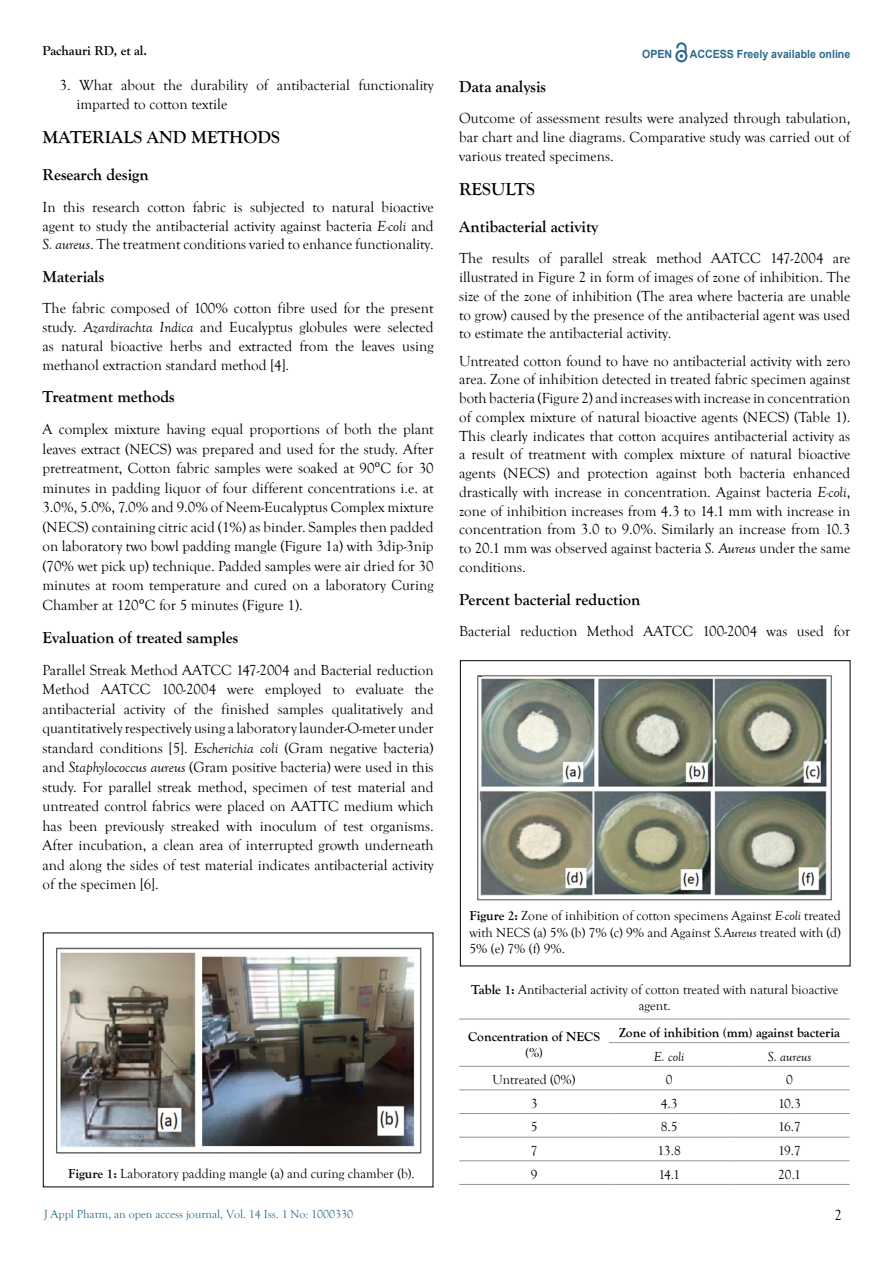
<style>
.page{position:relative;width:893px;height:1263px;background:#fff}
.page>*{position:absolute;margin:0;border:0;box-sizing:border-box;transform-origin:0 0}
.t1{font:700 18px "Goudy Old Style T";color:#000}
.t2{font:700 16.5px "Goudy Old Style T";color:#000}
.t3{font:15px/18.8px "Goudy Old Style T";color:#000;text-align:justify}
.t4{font:13.5px/16.2px "Goudy Old Style T";color:#000;text-align:center}
.t5{font:700 13.5px/16.2px "Goudy Old Style T";color:#000;text-align:center}
.t6{font:italic 13.5px "Goudy Old Style T";color:#000}
.t7{font:12px "Goudy Old Style T";color:#2c6b8f}
.t8{font:700 11.25px "Arial";color:#2d6a8e;scale:.94 1}
.s1{font-style:italic}
.s2{font-family:"Cambria Math"}
.s3{font-weight:700}
</style>
<div class="page">
<svg style="left:675px;top:43px;width:12px;height:19px"></svg>
<img style="left:56px;top:947px;width:366px;height:207px">
<hr style="left:459px;top:1019px;width:150px;height:1px;background:#939598">
<hr style="left:609px;top:1019px;width:120px;height:1px;background:#939598">
<hr style="left:729px;top:1019px;width:121px;height:1px;background:#939598">
<hr style="left:609px;top:1042px;width:120px;height:1px;background:#939598">
<hr style="left:729px;top:1042px;width:121px;height:1px;background:#939598">
<hr style="left:459px;top:1066px;width:150px;height:1px;background:#939598">
<hr style="left:609px;top:1066px;width:120px;height:1px;background:#939598">
<hr style="left:729px;top:1066px;width:121px;height:1px;background:#939598">
<hr style="left:459px;top:1089px;width:150px;height:1px;background:#939598">
<hr style="left:609px;top:1089px;width:120px;height:1px;background:#939598">
<hr style="left:729px;top:1089px;width:121px;height:1px;background:#939598">
<hr style="left:459px;top:1113px;width:150px;height:1px;background:#939598">
<hr style="left:609px;top:1113px;width:120px;height:1px;background:#939598">
<hr style="left:729px;top:1113px;width:121px;height:1px;background:#939598">
<hr style="left:459px;top:1137px;width:150px;height:1px;background:#939598">
<hr style="left:609px;top:1137px;width:120px;height:1px;background:#939598">
<hr style="left:729px;top:1137px;width:121px;height:1px;background:#939598">
<hr style="left:459px;top:1160px;width:150px;height:1px;background:#939598">
<hr style="left:609px;top:1160px;width:120px;height:1px;background:#939598">
<hr style="left:729px;top:1160px;width:121px;height:1px;background:#939598">
<hr style="left:459px;top:1184px;width:150px;height:1px;background:#939598">
<hr style="left:609px;top:1184px;width:120px;height:1px;background:#939598">
<hr style="left:729px;top:1184px;width:121px;height:1px;background:#939598">
<img style="left:477px;top:675px;width:355px;height:226px">
<div style="left:460px;top:660px;width:390px;height:306px;border:1px solid #000"></div>
<p class="t5" style="left:43px;top:42px;width:106px">Pachauri RD, et al.</p>
<p class="t8" style="left:642px;top:47px;width:34px">OPEN</p>
<p class="t8" style="left:690px;top:46px;width:172px">ACCESS Freely available online</p>
<p class="t3" style="left:77px;top:76px;width:359px;text-indent:-17px">3. What about the durability of antibacterial functionality imparted to cotton textile</p>
<p class="t1" style="left:43px;top:127px;width:239px">MATERIALS AND METHODS</p>
<p class="t2" style="left:43px;top:166px;width:108px">Research design</p>
<p class="t3" style="left:43px;top:198px;width:393px">In this research cotton fabric is subjected to natural bioactive agent to study the antibacterial activity against bacteria <span class="s1">E-coli</span> and <span class="s1">S. aureus</span>. The treatment conditions varied to enhance functionality.</p>
<p class="t2" style="left:43px;top:267px;width:63px">Materials</p>
<p class="t3" style="left:42px;top:299px;width:393px">The fabric composed of 100% cotton fibre used for the present study. <span class="s1">Azardirachta Indica</span> and Eucalyptus globules were selected as natural bioactive herbs and extracted from the leaves using methanol extraction standard method [4].</p>
<p class="t2" style="left:43px;top:388px;width:134px">Treatment methods</p>
<p class="t3" style="left:42px;top:420px;width:393px;line-height:19.5px">A complex mixture having equal proportions of both the plant leaves extract (NECS) was prepared and used for the study. After pretreatment, Cotton fabric samples were soaked at 90<span class="s2">ᵒ</span>C for 30 minutes in padding liquor of four different concentrations i.e. at 3.0%, 5.0%, 7.0% and 9.0% of Neem-Eucalyptus Complex mixture (NECS) containing citric acid (1%) as binder. Samples then padded on laboratory two bowl padding mangle (Figure 1a) with 3dip-3nip (70% wet pick up) technique. Padded samples were air dried for 30 minutes at room temperature and cured on a laboratory Curing Chamber at 120<span class="s2">ᵒ</span>C for 5 minutes (Figure 1).</p>
<p class="t2" style="left:43px;top:628px;width:197px">Evaluation of treated samples</p>
<p class="t3" style="left:43px;top:660px;width:393px;line-height:19.5px">Parallel Streak Method AATCC 147-2004 and Bacterial reduction Method AATCC 100-2004 were employed to evaluate the antibacterial activity of the finished samples qualitatively and quantitatively respectively using a laboratory launder-O-meter under standard conditions [5]. <span class="s1">Escherichia coli</span> (Gram negative bacteria) and <span class="s1">Staphylococcus aureus</span> (Gram positive bacteria) were used in this study. For parallel streak method, specimen of test material and untreated control fabrics were placed on AATTC medium which has been previously streaked with inoculum of test organisms.<br>After incubation, a clean area of interrupted growth underneath and along the sides of test material indicates antibacterial activity of the specimen [6].</p>
<p class="t4" style="left:68px;top:1166px;width:348px"><span class="s3">Figure 1:</span> Laboratory padding mangle (a) and curing chamber (b).</p>
<p class="t7" style="left:44px;top:1207px;width:311px">J Appl Pharm, an open access journal, Vol. 14 Iss. 1 No: 1000330</p>
<p class="t2" style="left:459px;top:77px;width:88px">Data analysis</p>
<p class="t3" style="left:459px;top:109px;width:393px">Outcome of assessment results were analyzed through tabulation, bar chart and line diagrams. Comparative study was carried out of various treated specimens.</p>
<p class="t1" style="left:459px;top:179px;width:77px">RESULTS</p>
<p class="t2" style="left:459px;top:217px;width:141px">Antibacterial activity</p>
<p class="t3" style="left:459px;top:249px;width:393px">The results of parallel streak method AATCC 147-2004 are illustrated in Figure 2 in form of images of zone of inhibition. The size of the zone of inhibition (The area where bacteria are unable to grow) caused by the presence of the antibacterial agent was used to estimate the antibacterial activity.</p>
<p class="t3" style="left:459px;top:352px;width:393px">Untreated cotton found to have no antibacterial activity with zero area. Zone of inhibition detected in treated fabric specimen against both bacteria (Figure 2) and increases with increase in concentration of complex mixture of natural bioactive agents (NECS) (Table 1).<br>This clearly indicates that cotton acquires antibacterial activity as a result of treatment with complex mixture of natural bioactive agents (NECS) and protection against both bacteria enhanced drastically with increase in concentration. Against bacteria <span class="s1">E-coli</span>, zone of inhibition increases from 4.3 to 14.1 mm with increase in concentration from 3.0 to 9.0%. Similarly an increase from 10.3 to 20.1 mm was observed against bacteria <span class="s1">S. Aureus</span> under the same conditions.</p>
<p class="t2" style="left:459px;top:590px;width:183px">Percent bacterial reduction</p>
<p class="t3" style="left:459px;top:622px;width:393px">Bacterial reduction Method AATCC 100-2004 was used for</p>
<p class="t4" style="left:469px;top:908px;width:373px;text-align:justify"><span class="s3">Figure 2:</span> Zone of inhibition of cotton specimens Against <span class="s1">E-coli</span> treated with NECS (a) 5% (b) 7% (c) 9% and Against <span class="s1">S.Aureus</span> treated with (d)<br>5% (e) 7% (f) 9%.</p>
<p class="t4" style="left:471px;top:982px;width:369px"><span class="s3">Table 1:</span> Antibacterial activity of cotton treated with natural bioactive agent.</p>
<p class="t5" style="left:468px;top:1028px;width:133px">Concentration of NECS (%)</p>
<p class="t5" style="left:619px;top:1024px;width:223px">Zone of inhibition (mm) against bacteria</p>
<p class="t6" style="left:654px;top:1049px;width:32px">E. coli</p>
<p class="t6" style="left:768px;top:1049px;width:45px">S. aureus</p>
<p class="t4" style="left:493px;top:1072px;width:85px">Untreated (0%)</p>
<p class="t4" style="left:666px;top:1072px;width:8px">0</p>
<p class="t4" style="left:786px;top:1072px;width:8px">0</p>
<p class="t4" style="left:531px;top:1095px;width:8px">3</p>
<p class="t4" style="left:661px;top:1095px;width:18px">4.3</p>
<p class="t4" style="left:778px;top:1095px;width:24px">10.3</p>
<p class="t4" style="left:531px;top:1119px;width:8px">5</p>
<p class="t4" style="left:661px;top:1119px;width:18px">8.5</p>
<p class="t4" style="left:778px;top:1119px;width:24px">16.7</p>
<p class="t4" style="left:531px;top:1143px;width:8px">7</p>
<p class="t4" style="left:658px;top:1143px;width:25px">13.8</p>
<p class="t4" style="left:778px;top:1143px;width:24px">19.7</p>
<p class="t4" style="left:531px;top:1166px;width:8px">9</p>
<p class="t4" style="left:658px;top:1166px;width:23px">14.1</p>
<p class="t4" style="left:778px;top:1166px;width:24px">20.1</p>
<p class="t3" style="left:834px;top:1206px;width:9px">2</p>
</div>
